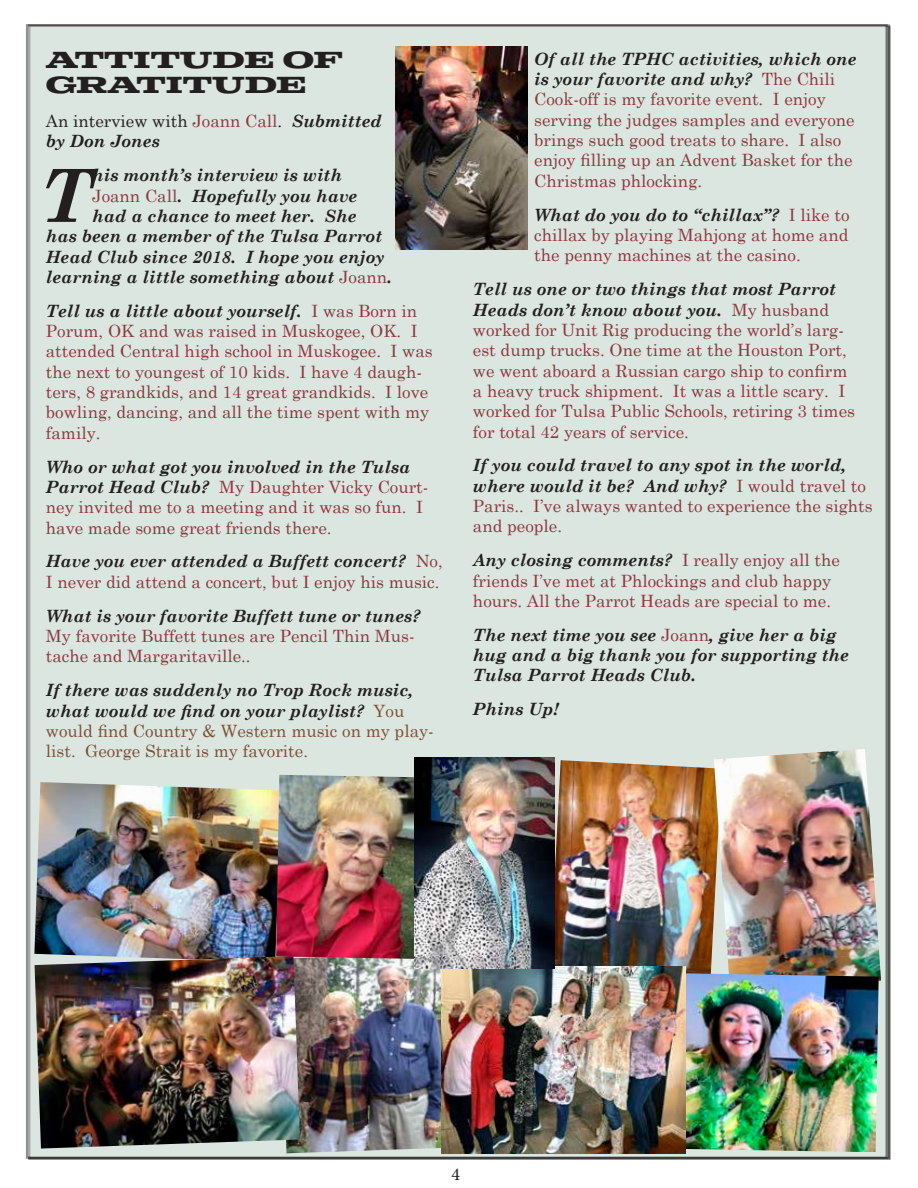
<style>
.page{position:relative;width:918px;height:1188px;background:#fff}
.page>*{position:absolute;margin:0;border:0;box-sizing:border-box;transform-origin:0 0}
.t1{font:italic 700 73.35px "Century Schoolbook";color:#231f20}
.t2{font:700 23.1px/25.2px "Colt";color:#231f20;scale:.95 1}
.t3{font:18px "Minion Pro";color:#231f20}
.t4{font:16.95px/20.4px "Century Schoolbook";color:#8c393f}
.t5{font:italic 700 16.95px/20.4px "Century Schoolbook";color:#231f20}
.t6{font:16.95px/20.4px "Century Schoolbook";color:#7c5035}
.s1{font-weight:400;font-style:normal}
.s2{font-weight:400;font-style:normal;color:#8c393f}
.s3{font-weight:700;font-style:italic;color:#231f20}
</style>
<div class="page">
<div style="left:26px;top:24px;width:863px;height:1136px;background:#dbe6e0"></div>
<img style="left:555px;top:760px;width:159px;height:213px">
<img style="left:714px;top:749px;width:167px;height:242px">
<img style="left:396px;top:47px;width:131px;height:202px">
<img style="left:686px;top:973px;width:193px;height:179px">
<img style="left:34px;top:782px;width:242px;height:180px">
<img style="left:283px;top:959px;width:158px;height:194px">
<img style="left:35px;top:956px;width:265px;height:193px">
<img style="left:276px;top:775px;width:138px;height:184px">
<img style="left:441px;top:967px;width:245px;height:186px">
<img style="left:414px;top:758px;width:141px;height:211px">
<h2 class="t2" style="left:46px;top:47px;width:314px">ATTITUDE OF<br>GRATITUDE</h2>
<p class="t5" style="left:46px;top:110px;width:337px"><span class="s1">An interview with</span> <span class="s2">Joann Call</span><span class="s1">.</span> Submitted by Don Jones</p>
<h1 class="t1" style="left:39px;top:139px;width:54px">T</h1>
<p class="t5" style="left:92px;top:164px;width:251px">his month’s interview is with</p>
<p class="t5" style="left:92px;top:184px;width:267px"><span class="s2">Joann Call</span>. Hopefully you have</p>
<p class="t5" style="left:92px;top:205px;width:266px">had a chance to meet her. She</p>
<p class="t5" style="left:46px;top:225px;width:338px">has been a member of the Tulsa Parrot</p>
<p class="t5" style="left:46px;top:245px;width:340px">Head Club since 2018. I hope you enjoy</p>
<p class="t5" style="left:46px;top:266px;width:348px">learning a little something about <span class="s2">Joann</span>.</p>
<p class="t4" style="left:46px;top:299px;width:388px"><span class="s3">Tell us a little about yourself.</span> I was Born in Porum, OK and was raised in Muskogee, OK. I attended Central high school in Muskogee. I was the next to youngest of 10 kids. I have 4 daugh&shy;ters, 8 grandkids, and 14 great grandkids. I love bowling, dancing, and all the time spent with my family.</p>
<p class="t4" style="left:46px;top:455px;width:384px"><span class="s3">Who or what got you involved in the Tulsa Parrot Head Club?</span> My Daughter Vicky Court&shy;ney invited me to a meeting and it was so fun. I have made some great friends there.</p>
<p class="t4" style="left:46px;top:550px;width:398px"><span class="s3">Have you ever attended a Buffett concert?</span> No,<br>I never did attend a concert, but I enjoy his music.</p>
<p class="t5" style="left:46px;top:605px;width:376px">What is your favorite Buffett tune or tunes?</p>
<p class="t4" style="left:46px;top:624px;width:370px">My favorite Buffett tunes are Pencil Thin Mus&shy;tache and Margaritaville..</p>
<p class="t6" style="left:46px;top:678px;width:389px"><span class="s3">If there was suddenly no Trop Rock music, what would we find on your playlist?</span> You would find Country &amp; Western music on my play&shy;list. George Strait is my favorite.</p>
<p class="t4" style="left:534px;top:47px;width:324px"><span class="s3">Of all the TPHC activities, which one is your favorite and why?</span> The Chili Cook-off is my favorite event. I enjoy serving the judges samples and everyone brings such good treats to share. I also enjoy filling up an Advent Basket for the Christmas phlocking.</p>
<p class="t4" style="left:534px;top:203px;width:317px;text-align:justify"><span class="s3">What do you do to “chillax”?</span> I like to chillax by playing Mahjong at home and the penny machines at the casino.</p>
<p class="t4" style="left:473px;top:277px;width:384px"><span class="s3">Tell us one or two things that most Parrot Heads don’t know about you.</span> My husband worked for Unit Rig producing the world’s larg&shy;est dump trucks. One time at the Houston Port, we went aboard a Russian cargo ship to confirm a heavy truck shipment. It was a little scary. I worked for Tulsa Public Schools, retiring 3 times for total 42 years of service.</p>
<p class="t4" style="left:473px;top:454px;width:401px"><span class="s3">If you could travel to any spot in the world, where would it be? And why?</span> I would travel to Paris.. I’ve always wanted to experience the sights and people.</p>
<p class="t4" style="left:473px;top:548px;width:368px"><span class="s3">Any closing comments?</span> I really enjoy all the friends I’ve met at Phlockings and club happy hours. All the Parrot Heads are special to me.</p>
<p class="t5" style="left:473px;top:624px;width:378px">The next time you see <span class="s2">Joann</span>, give her a big hug and a big thank you for supporting the<br>Tulsa Parrot Heads Club.</p>
<p class="t5" style="left:473px;top:698px;width:88px">Phins Up!</p>
<p class="t3" style="left:451px;top:1162px;width:10px">4</p>
</div>
